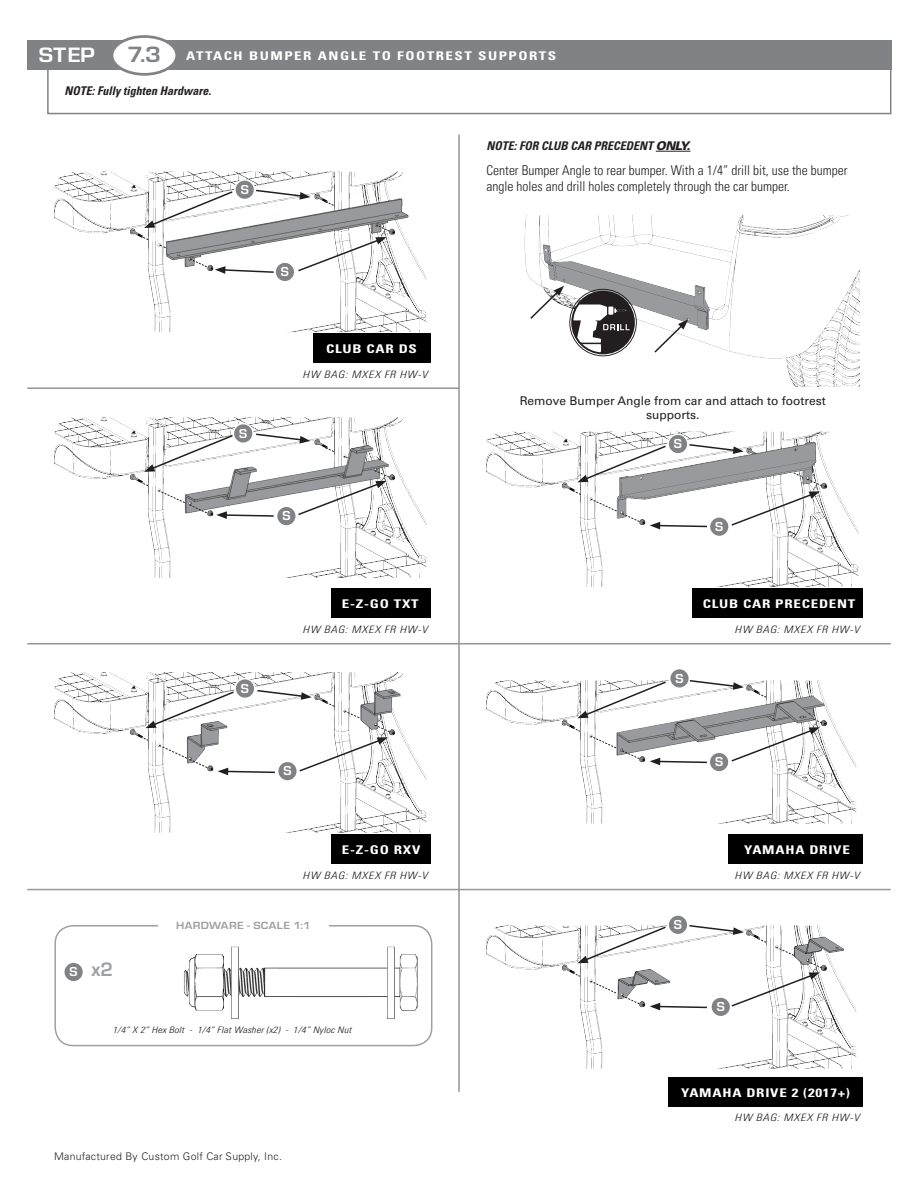
<style>
.page{position:relative;width:918px;height:1188px;background:#fff}
.page>*{position:absolute;margin:0;border:0;box-sizing:border-box;transform-origin:0 0}
.Sections{font:700 22.95px "Eurostile";color:#808285;scale:1.11 1}
.Sections-2{font:700 21.6px "Eurostile";color:#fff;scale:1.11 1}
.Part_Callout_BLK{font:600 18px "Eurostile";color:#9ea0a2}
.t1{font:300 condensed 13.5px/16.2px "Univers LT Pro";color:#231f20}
.Section_Sub-Header{font:700 condensed 12px "Univers LT Pro";letter-spacing:.05em;color:#fff;scale:1.25 1}
.Notes{font:italic 700 condensed 12px "Univers LT Pro";color:#231f20}
.Black_Photo_Text{font:12px/13.5px "Univers LT Pro 55 Roman";color:#231f20;text-align:center}
.Section_Sub-Header-2{font:700 condensed 12px "Univers LT Pro";letter-spacing:.1em;color:#fff;scale:1.25 1}
.Part_Callout_BLK-2{font:600 12px "Eurostile";color:#fff}
.t2{font:700 10.8px "Eurostile";letter-spacing:.035em;color:#9ea0a2;scale:1.11 1}
.t3{font:300 10.5px "Univers LT Pro 45";letter-spacing:.025em;color:#231f20}
.Battery_Text{font:italic 300 condensed 10.2px "Univers LT Pro";letter-spacing:.06em;color:#231f20;scale:1.18 1}
.Car_Style_Title{font:italic 300 condensed 10.2px "Univers LT Pro";letter-spacing:.06em;color:#231f20;scale:1.18 1}
.HARDWARE{font:italic 300 condensed 8.85px "Univers LT Pro";letter-spacing:.01em;color:#231f20;scale:1.18 1}
.s1{font-family:"Univers LT Pro 75";font-weight:900;font-stretch:normal}
</style>
<div class="page">
<img style="left:54px;top:672px;width:372px;height:161px">
<svg style="left:143px;top:689px;width:248px;height:86px"></svg>
<img style="left:54px;top:417px;width:372px;height:161px">
<img style="left:54px;top:172px;width:372px;height:160px">
<img style="left:486px;top:432px;width:372px;height:155px">
<svg style="left:189px;top:258px;width:19px;height:10px"></svg>
<svg style="left:159px;top:244px;width:8px;height:5px"></svg>
<svg style="left:142px;top:236px;width:7px;height:5px"></svg>
<svg style="left:325px;top:201px;width:9px;height:5px"></svg>
<img style="left:184px;top:954px;width:234px;height:57px">
<img style="left:188px;top:954px;width:37px;height:57px">
<img style="left:386px;top:947px;width:10px;height:72px">
<img style="left:230px;top:947px;width:10px;height:72px">
<div style="left:54px;top:925px;width:378px;height:121px;border:2px solid #9ea0a2;border-radius:18px"></div>
<div style="left:158px;top:917px;width:171px;height:16px;background:#fff"></div>
<svg style="left:575px;top:491px;width:7px;height:4px"></svg>
<svg style="left:590px;top:498px;width:50px;height:24px"></svg>
<img style="left:524px;top:215px;width:336px;height:171px">
<svg style="left:653px;top:319px;width:35px;height:35px"></svg>
<svg style="left:529px;top:286px;width:108px;height:70px"></svg>
<hr style="left:656px;top:151px;width:34px;height:1px;background:#231f20">
<svg style="left:142px;top:483px;width:7px;height:4px"></svg>
<svg style="left:158px;top:490px;width:50px;height:24px"></svg>
<svg style="left:343px;top:455px;width:6px;height:4px"></svg>
<svg style="left:325px;top:447px;width:10px;height:5px"></svg>
<svg style="left:144px;top:190px;width:90px;height:38px"></svg>
<svg style="left:254px;top:189px;width:56px;height:11px"></svg>
<svg style="left:144px;top:434px;width:90px;height:38px"></svg>
<svg style="left:254px;top:433px;width:56px;height:10px"></svg>
<svg style="left:577px;top:444px;width:90px;height:38px"></svg>
<svg style="left:688px;top:443px;width:56px;height:11px"></svg>
<svg style="left:215px;top:266px;width:60px;height:8px"></svg>
<svg style="left:297px;top:224px;width:93px;height:49px"></svg>
<svg style="left:216px;top:511px;width:59px;height:8px"></svg>
<svg style="left:297px;top:469px;width:93px;height:47px"></svg>
<svg style="left:650px;top:522px;width:59px;height:7px"></svg>
<svg style="left:730px;top:472px;width:93px;height:55px"></svg>
<div style="left:47px;top:65px;width:844px;height:49px;background:#fff;border:2px solid #808285"></div>
<div style="left:27px;top:41px;width:864px;height:29px;background:#808285"></div>
<div style="left:112px;top:37px;width:65px;height:37px;background:#fff;border-radius:50%"></div>
<div style="left:111px;top:35px;width:67px;height:41px;border:3px solid #808285;border-radius:50%"></div>
<hr style="left:458px;top:135px;width:2px;height:957px;background:#949698">
<hr style="left:27px;top:387px;width:432px;height:2px;background:#949698">
<hr style="left:27px;top:889px;width:864px;height:1px;background:#949698">
<div style="left:278px;top:761px;width:19px;height:20px;background:#808285;border-radius:50%"></div>
<div style="left:277px;top:761px;width:21px;height:21px;border:2px solid #fff;border-radius:50%"></div>
<div style="left:64px;top:962px;width:19px;height:20px;background:#808285;border-radius:50%"></div>
<div style="left:63px;top:961px;width:21px;height:22px;border:2px solid #fff;border-radius:50%"></div>
<div style="left:235px;top:679px;width:20px;height:19px;background:#808285;border-radius:50%"></div>
<div style="left:234px;top:678px;width:22px;height:21px;border:2px solid #fff;border-radius:50%"></div>
<img style="left:486px;top:680px;width:370px;height:144px">
<svg style="left:575px;top:728px;width:6px;height:4px"></svg>
<svg style="left:590px;top:735px;width:50px;height:25px"></svg>
<svg style="left:757px;top:693px;width:10px;height:5px"></svg>
<svg style="left:577px;top:680px;width:90px;height:38px"></svg>
<svg style="left:688px;top:680px;width:56px;height:10px"></svg>
<svg style="left:650px;top:758px;width:59px;height:7px"></svg>
<svg style="left:730px;top:718px;width:93px;height:45px"></svg>
<div style="left:670px;top:669px;width:19px;height:19px;background:#808285;border-radius:50%"></div>
<div style="left:669px;top:668px;width:21px;height:21px;border:2px solid #fff;border-radius:50%"></div>
<div style="left:709px;top:752px;width:20px;height:20px;background:#808285;border-radius:50%"></div>
<div style="left:709px;top:751px;width:21px;height:22px;border:2px solid #fff;border-radius:50%"></div>
<div style="left:709px;top:517px;width:20px;height:20px;background:#808285;border-radius:50%"></div>
<div style="left:709px;top:516px;width:21px;height:21px;border:2px solid #fff;border-radius:50%"></div>
<div style="left:668px;top:434px;width:20px;height:20px;background:#808285;border-radius:50%"></div>
<div style="left:667px;top:433px;width:22px;height:22px;border:2px solid #fff;border-radius:50%"></div>
<div style="left:277px;top:506px;width:19px;height:20px;background:#808285;border-radius:50%"></div>
<div style="left:276px;top:506px;width:21px;height:21px;border:2px solid #fff;border-radius:50%"></div>
<div style="left:233px;top:424px;width:20px;height:19px;background:#808285;border-radius:50%"></div>
<div style="left:233px;top:423px;width:21px;height:21px;border:2px solid #fff;border-radius:50%"></div>
<div style="left:275px;top:262px;width:20px;height:20px;background:#808285;border-radius:50%"></div>
<div style="left:274px;top:261px;width:21px;height:22px;border:2px solid #fff;border-radius:50%"></div>
<div style="left:235px;top:180px;width:20px;height:20px;background:#808285;border-radius:50%"></div>
<div style="left:234px;top:179px;width:21px;height:21px;border:2px solid #fff;border-radius:50%"></div>
<img style="left:486px;top:925px;width:370px;height:144px">
<div style="left:668px;top:915px;width:20px;height:20px;background:#808285;border-radius:50%"></div>
<div style="left:667px;top:914px;width:22px;height:21px;border:2px solid #fff;border-radius:50%"></div>
<div style="left:711px;top:997px;width:20px;height:20px;background:#808285;border-radius:50%"></div>
<div style="left:710px;top:996px;width:21px;height:21px;border:2px solid #fff;border-radius:50%"></div>
<hr style="left:27px;top:643px;width:864px;height:2px;background:#949698">
<div style="left:313px;top:334px;width:117px;height:29px;background:#000"></div>
<div style="left:692px;top:589px;width:170px;height:29px;background:#000"></div>
<div style="left:728px;top:835px;width:134px;height:29px;background:#000"></div>
<div style="left:668px;top:1078px;width:194px;height:29px;background:#000"></div>
<div style="left:331px;top:589px;width:99px;height:29px;background:#000"></div>
<div style="left:331px;top:835px;width:99px;height:29px;background:#000"></div>
<svg style="left:575px;top:924px;width:248px;height:86px"></svg>
<p class="Sections-2" style="left:39px;top:39px;width:52px">STEP</p>
<p class="Sections" style="left:128px;top:38px;width:32px">7.3</p>
<p class="Section_Sub-Header-2" style="left:186px;top:48px;width:298px">ATTACH BUMPER ANGLE TO FOOTREST SUPPORTS</p>
<p class="Notes" style="left:64px;top:83px;width:148px">NOTE: Fully tighten Hardware.</p>
<p class="Part_Callout_BLK-2" style="left:241px;top:182px;width:10px">S</p>
<p class="Part_Callout_BLK-2" style="left:239px;top:426px;width:10px">S</p>
<p class="Part_Callout_BLK-2" style="left:241px;top:681px;width:10px">S</p>
<p class="Part_Callout_BLK-2" style="left:281px;top:264px;width:10px">S</p>
<p class="Section_Sub-Header" style="left:326px;top:341px;width:74px">CLUB CAR DS</p>
<p class="Battery_Text" style="left:303px;top:368px;width:107px">HW BAG: MXEX FR HW-V</p>
<p class="Part_Callout_BLK-2" style="left:282px;top:508px;width:10px">S</p>
<p class="Section_Sub-Header" style="left:342px;top:596px;width:63px">E-Z-GO TXT</p>
<p class="Car_Style_Title" style="left:303px;top:622px;width:107px">HW BAG: MXEX FR HW-V</p>
<p class="Part_Callout_BLK-2" style="left:283px;top:763px;width:10px">S</p>
<p class="Section_Sub-Header" style="left:342px;top:842px;width:64px">E-Z-GO RXV</p>
<p class="Battery_Text" style="left:303px;top:868px;width:107px">HW BAG: MXEX FR HW-V</p>
<p class="Part_Callout_BLK-2" style="left:70px;top:964px;width:10px">S</p>
<p class="Part_Callout_BLK" style="left:92px;top:958px;width:23px">x2</p>
<p class="t2" style="left:176px;top:918px;width:123px">HARDWARE - SCALE 1:1</p>
<p class="HARDWARE" style="left:112px;top:1023px;width:204px">1/4” X 2” Hex Bolt - 1/4” Flat Washer (x2) - 1/4” Nyloc Nut</p>
<p class="t3" style="left:54px;top:1150px;width:230px">Manufactured By Custom Golf Car Supply, Inc.</p>
<p class="Notes" style="left:487px;top:138px;width:205px">NOTE: FOR CLUB CAR PRECEDENT <span class="s1">ONLY.</span></p>
<p class="t1" style="left:487px;top:162px;width:363px">Center Bumper Angle to rear bumper. With a 1/4” drill bit, use the bumper angle holes and drill holes completely through the car bumper.</p>
<p class="Black_Photo_Text" style="left:520px;top:394px;width:308px">Remove Bumper Angle from car and attach to footrest supports.</p>
<p class="Part_Callout_BLK-2" style="left:674px;top:436px;width:10px">S</p>
<p class="Part_Callout_BLK-2" style="left:715px;top:519px;width:10px">S</p>
<p class="Part_Callout_BLK-2" style="left:675px;top:671px;width:10px">S</p>
<p class="Section_Sub-Header" style="left:703px;top:596px;width:124px">CLUB CAR PRECEDENT</p>
<p class="Battery_Text" style="left:735px;top:622px;width:107px">HW BAG: MXEX FR HW-V</p>
<p class="Part_Callout_BLK-2" style="left:715px;top:754px;width:10px">S</p>
<p class="Part_Callout_BLK-2" style="left:674px;top:917px;width:10px">S</p>
<p class="Section_Sub-Header" style="left:744px;top:842px;width:86px">YAMAHA DRIVE</p>
<p class="Battery_Text" style="left:735px;top:868px;width:107px">HW BAG: MXEX FR HW-V</p>
<p class="Part_Callout_BLK-2" style="left:717px;top:999px;width:10px">S</p>
<p class="Section_Sub-Header" style="left:681px;top:1085px;width:137px">YAMAHA DRIVE 2 (2017+)</p>
<p class="Battery_Text" style="left:735px;top:1111px;width:107px">HW BAG: MXEX FR HW-V</p>
</div>
